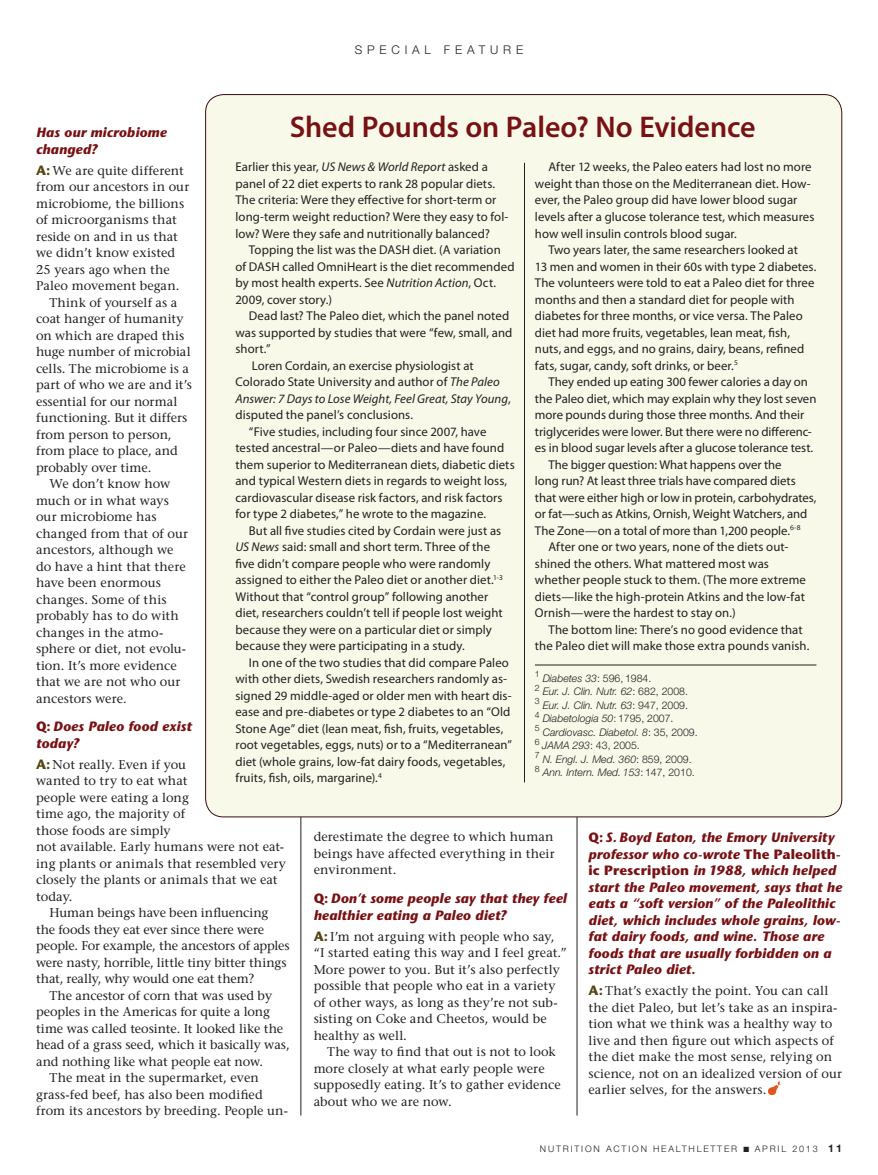
<style>
.page{position:relative;width:878px;height:1175px;background:#fff}
.page>*{position:absolute;margin:0;border:0;box-sizing:border-box;transform-origin:0 0}
.P_11_intro{font:600 30px "Myriad Pro";letter-spacing:-.005em;color:#781113}
.Question{font:italic 700 13.5px/16.5px "Stone Sans Std";letter-spacing:.01em;color:#781113}
.CS_Box_2{font:12.75px/16.5px "Myriad Pro";letter-spacing:.005em;color:#231f20}
.CS_Body_2{font:500 12.75px/16.5px "Stone Serif Std";color:#231f20}
.Answer_First_Paragra{font:500 12.75px/16.5px "Stone Serif Std";letter-spacing:.005em;color:#231f20}
.CS_Box_1{font:12.75px/16.5px "Myriad Pro";letter-spacing:.005em;color:#231f20}
.t1{font:300 12px "Helvetica Neue LT Std";letter-spacing:.4em;color:#231f20}
.CS_endnote_multiple{font:italic 300 10.5px/13.5px "Helvetica Neue LT Std";color:#231f20}
.CS_Endnote{font:italic 300 10.5px "Helvetica Neue LT Std";color:#231f20}
.t2{font:300 9px "Helvetica Neue LT Std";letter-spacing:.2em;color:#231f20}
.s1{font-style:italic}
.s2{font-family:"Stone Sans Std";font-weight:700;font-size:13.5px;color:#574412}
.s3{font-style:normal}
.s4{font-weight:700;font-size:10.5px}
</style>
<div class="page">
<img style="left:768px;top:1080px;width:12px;height:14px">
<hr style="left:300px;top:729px;width:1px;height:386px;background:#231f20">
<hr style="left:576px;top:729px;width:1px;height:386px;background:#231f20">
<div style="left:206px;top:95px;width:635px;height:722px;background:#f8f9e9;border-radius:18px"></div>
<hr style="left:535px;top:664px;width:281px;height:1px;background:#231f20">
<hr style="left:524px;top:163px;width:1px;height:619px;background:#231f20">
<p class="t1" style="left:355px;top:42px;width:170px">SPECIAL FEATURE</p>
<p class="P_11_intro" style="left:290px;top:110px;width:467px">Shed Pounds on Paleo? No Evidence</p>
<p class="CS_Box_1" style="left:235px;top:159px;width:274px">Earlier this year, <span class="s1">US News &amp; World Report</span> asked a panel of 22 diet experts to rank 28 popular diets.<br>The criteria: Were they effective for short-term or long-term weight reduction? Were they easy to fol&shy;low? Were they safe and nutritionally balanced?</p>
<p class="CS_Box_2" style="left:235px;top:242px;width:280px;text-indent:14px">Topping the list was the DASH diet. (A variation of DASH called OmniHeart is the diet recommended by most health experts. See <span class="s1">Nutrition Action</span>, Oct.<br>2009, cover story.)</p>
<p class="CS_Box_2" style="left:235px;top:308px;width:278px;text-indent:14px">Dead last? The Paleo diet, which the panel noted was supported by studies that were “few, small, and short.”</p>
<p class="CS_Box_2" style="left:235px;top:357px;width:277px;text-indent:16px">Loren Cordain, an exercise physiologist at Colorado State University and author of <span class="s1">The Paleo Answer: 7 Days to Lose Weight, Feel Great, Stay Young</span>, disputed the panel’s conclusions.</p>
<p class="CS_Box_2" style="left:235px;top:423px;width:281px;text-indent:14px">“Five studies, including four since 2007, have tested ancestral—or Paleo—diets and have found them superior to Mediterranean diets, diabetic diets and typical Western diets in regards to weight loss, cardiovascular disease risk factors, and risk factors for type 2 diabetes,” he wrote to the magazine.</p>
<p class="CS_Box_2" style="left:235px;top:522px;width:269px;text-indent:14px">But all five studies cited by Cordain were just as <span class="s1">US News</span> said: small and short term. Three of the five didn’t compare people who were randomly assigned to either the Paleo diet or another diet.<sup>1-3<br></sup>Without that “control group” following another diet, researchers couldn’t tell if people lost weight because they were on a particular diet or simply because they were participating in a study.</p>
<p class="CS_Box_2" style="left:235px;top:654px;width:278px;text-indent:14px">In one of the two studies that did compare Paleo with other diets, Swedish researchers randomly as&shy;signed 29 middle-aged or older men with heart dis&shy;ease and pre-diabetes or type 2 diabetes to an “Old Stone Age” diet (lean meat, fish, fruits, vegetables, root vegetables, eggs, nuts) or to a “Mediterranean” diet (whole grains, low-fat dairy foods, vegetables, fruits, fish, oils, margarine).<sup>4</sup></p>
<p class="Question" style="left:36px;top:124px;width:132px">Has our microbiome changed?</p>
<p class="Answer_First_Paragra" style="left:36px;top:162px;width:155px"><span class="s2">A:</span> We are quite different from our ancestors in our microbiome, the billions of microorganisms that reside on and in us that we didn’t know existed<br>25 years ago when the<br>Paleo movement began.</p>
<p class="CS_Body_2" style="left:36px;top:294px;width:157px;text-indent:14px">Think of yourself as a coat hanger of humanity on which are draped this huge number of microbial cells. The microbiome is a part of who we are and it’s essential for our normal functioning. But it differs from person to person, from place to place, and probably over time.</p>
<p class="CS_Body_2" style="left:36px;top:475px;width:154px;text-indent:14px">We don’t know how much or in what ways our microbiome has changed from that of our ancestors, although we do have a hint that there have been enormous changes. Some of this probably has to do with changes in the atmo&shy;sphere or diet, not evolu&shy;tion. It’s more evidence that we are not who our ancestors were.</p>
<p class="Question" style="left:36px;top:718px;width:157px"><span class="s3">Q:</span> Does Paleo food exist today?</p>
<p class="Answer_First_Paragra" style="left:36px;top:756px;width:251px"><span class="s2">A:</span> Not really. Even if you<br>wanted to try to eat what<br>people were eating a long<br>time ago, the majority of<br>those foods are simply<br>not available. Early humans were not eat&shy;ing plants or animals that resembled very closely the plants or animals that we eat today.</p>
<p class="CS_Body_2" style="left:36px;top:904px;width:255px;text-indent:14px">Human beings have been influencing the foods they eat ever since there were people. For example, the ancestors of apples were nasty, horrible, little tiny bitter things that, really, why would one eat them?</p>
<p class="CS_Body_2" style="left:36px;top:987px;width:255px;text-indent:14px">The ancestor of corn that was used by peoples in the Americas for quite a long time was called teosinte. It looked like the head of a grass seed, which it basically was, and nothing like what people eat now.</p>
<p class="CS_Body_2" style="left:36px;top:1069px;width:253px;text-indent:14px">The meat in the supermarket, even grass-fed beef, has also been modified from its ancestors by breeding. People un-</p>
<p class="CS_Box_2" style="left:535px;top:159px;width:281px;text-indent:14px">After 12 weeks, the Paleo eaters had lost no more weight than those on the Mediterranean diet. How&shy;ever, the Paleo group did have lower blood sugar levels after a glucose tolerance test, which measures how well insulin controls blood sugar.</p>
<p class="CS_Box_2" style="left:535px;top:242px;width:283px;text-indent:14px">Two years later, the same researchers looked at<br>13 men and women in their 60s with type 2 diabetes.<br>The volunteers were told to eat a Paleo diet for three months and then a standard diet for people with diabetes for three months, or vice versa. The Paleo diet had more fruits, vegetables, lean meat, fish, nuts, and eggs, and no grains, dairy, beans, refined fats, sugar, candy, soft drinks, or beer.<sup>5</sup></p>
<p class="CS_Box_2" style="left:535px;top:374px;width:283px;text-indent:14px">They ended up eating 300 fewer calories a day on the Paleo diet, which may explain why they lost seven more pounds during those three months. And their triglycerides were lower. But there were no differenc&shy;es in blood sugar levels after a glucose tolerance test.</p>
<p class="CS_Box_2" style="left:535px;top:456px;width:283px;text-indent:14px">The bigger question: What happens over the<br>long run? At least three trials have compared diets that were either high or low in protein, carbohydrates, or fat—such as Atkins, Ornish, Weight Watchers, and The Zone—on a total of more than 1,200 people.<sup>6-8</sup></p>
<p class="CS_Box_2" style="left:535px;top:539px;width:272px;text-indent:14px">After one or two years, none of the diets out&shy;shined the others. What mattered most was whether people stuck to them. (The more extreme diets—like the high-protein Atkins and the low-fat Ornish—were the hardest to stay on.)</p>
<p class="CS_Box_2" style="left:535px;top:621px;width:276px;text-align:center">The bottom line: There’s no good evidence that the Paleo diet will make those extra pounds vanish.</p>
<p class="CS_Endnote" style="left:535px;top:671px;width:118px"><sup>1</sup> Diabetes 33<span class="s3">: 596, 1984.</span></p>
<p class="CS_endnote_multiple" style="left:535px;top:684px;width:154px"><sup>2</sup> Eur. J. Clin. Nutr. 62<span class="s3">: 682, 2008.<br></span><sup>3</sup> Eur. J. Clin. Nutr. 63<span class="s3">: 947, 2009.</span></p>
<p class="CS_endnote_multiple" style="left:535px;top:711px;width:164px"><sup>4</sup> Diabetologia 50<span class="s3">: 1795, 2007.<br></span><sup>5</sup> Cardiovasc. Diabetol. 8<span class="s3">: 35, 2009.<br></span><sup>6</sup> JAMA 293<span class="s3">: 43, 2005.</span></p>
<p class="CS_endnote_multiple" style="left:535px;top:752px;width:158px"><sup>7</sup> N. Engl. J. Med. 360<span class="s3">: 859, 2009.</span></p>
<p class="CS_endnote_multiple" style="left:535px;top:765px;width:161px"><sup>8</sup> Ann. Intern. Med. 153<span class="s3">: 147, 2010.</span></p>
<p class="Question" style="left:588px;top:829px;width:255px"><span class="s3">Q:</span> S. Boyd Eaton, the Emory University professor who co-wrote <span class="s3">The Paleolith&shy;ic Prescription</span> in 1988, which helped start the Paleo movement, says that he eats a “soft version” of the Paleolithic diet, which includes whole grains, low&shy;fat dairy foods, and wine. Those are foods that are usually forbidden on a strict Paleo diet.</p>
<p class="Answer_First_Paragra" style="left:588px;top:982px;width:255px"><span class="s2">A:</span> That’s exactly the point. You can call the diet Paleo, but let’s take as an inspira&shy;tion what we think was a healthy way to live and then figure out which aspects of the diet make the most sense, relying on science, not on an idealized version of our earlier selves, for the answers.</p>
<p class="CS_Body_2" style="left:314px;top:828px;width:242px;text-align:justify">derestimate the degree to which human beings have affected everything in their environment.</p>
<p class="Question" style="left:314px;top:890px;width:255px"><span class="s3">Q:</span> Don’t some people say that they feel healthier eating a Paleo diet?</p>
<p class="Answer_First_Paragra" style="left:313px;top:927px;width:254px"><span class="s2">A:</span> I’m not arguing with people who say, “I started eating this way and I feel great.” More power to you. But it’s also perfectly possible that people who eat in a variety of other ways, as long as they’re not sub&shy;sisting on Coke and Cheetos, would be healthy as well.</p>
<p class="CS_Body_2" style="left:313px;top:1043px;width:248px;text-indent:14px">The way to find that out is not to look more closely at what early people were supposedly eating. It’s to gather evidence about who we are now.</p>
<p class="t2" style="left:540px;top:1142px;width:303px">NUTRITION ACTION HEALTHLETTER ■ APRIL 2013 <span class="s4">11</span></p>
</div>
